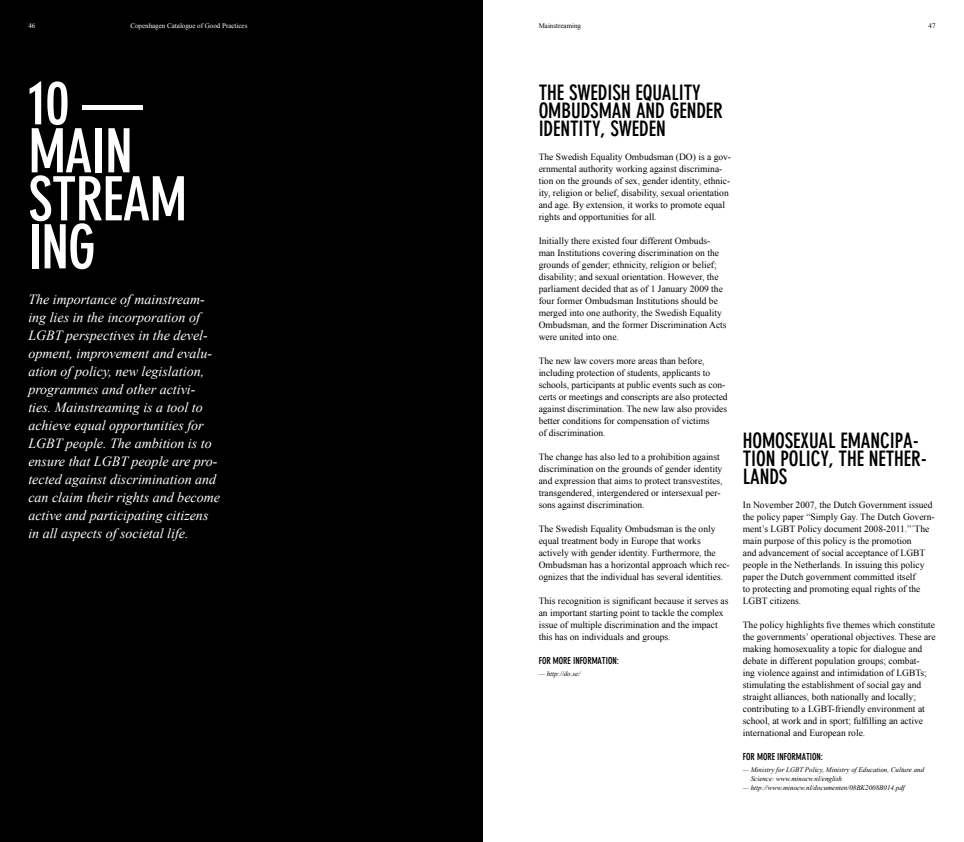
<style>
.page{position:relative;width:964px;height:842px;background:#fff}
.page>*{position:absolute;margin:0;border:0;box-sizing:border-box;transform-origin:0 0}
.t1{font:60px/48px "DIN Neu Gro Bol Con";letter-spacing:-.015em;color:#fff}
.t2{font:21px/18px "DIN Neu Gro Bol Con";letter-spacing:-.005em;color:#000}
.t3{font:italic 14px/18px "Times New Roman";color:#fff}
.t4{font:9.5px/12px "Times New Roman";color:#000}
.t5{font:9.5px "DIN Neu Gro Bol Con";letter-spacing:-.005em;color:#000}
.t6{font:italic 7px/9px "Times New Roman";color:#000}
.t7{font:7px "Times New Roman";color:#fff}
.t8{font:7px "Times New Roman";color:#000}
</style>
<div class="page">
<div style="left:0;top:0;width:482px;height:842px;background:#000"></div>
<p class="t7" style="left:28px;top:21px;width:8px">46</p>
<p class="t7" style="left:130px;top:21px;width:119px">Copenhagen Catalogue of Good Practices</p>
<p class="t8" style="left:539px;top:21px;width:44px">Mainstreaming</p>
<p class="t8" style="left:928px;top:21px;width:8px">47</p>
<p class="t1" style="left:28px;top:79px;width:154px">10 —<br>MAIN<br>STREAM<br>ING</p>
<p class="t3" style="left:28px;top:290px;width:193px">The importance of mainstream&shy;ing lies in the incorporation of<br>LGBT perspectives in the devel&shy;opment, improvement and evalu&shy;ation of policy, new legislation, programmes and other activi&shy;ties. Mainstreaming is a tool to achieve equal opportunities for<br>LGBT people. The ambition is to ensure that LGBT people are pro&shy;tected against discrimination and can claim their rights and become active and participating citizens in all aspects of societal life.</p>
<p class="t2" style="left:539px;top:84px;width:186px">THE SWEDISH EQUALITY<br>OMBUDSMAN AND GENDER<br>IDENTITY, SWEDEN</p>
<p class="t4" style="left:539px;top:151px;width:194px">The Swedish Equality Ombudsman (DO) is a gov&shy;ernmental authority working against discrimina&shy;tion on the grounds of sex, gender identity, ethnic&shy;ity, religion or belief, disability, sexual orientation and age. By extension, it works to promote equal rights and opportunities for all.</p>
<p class="t4" style="left:539px;top:235px;width:189px">Initially there existed four different Ombuds&shy;man Institutions covering discrimination on the grounds of gender; ethnicity, religion or belief; disability; and sexual orientation. However, the parliament decided that as of 1 January 2009 the four former Ombudsman Institutions should be merged into one authority, the Swedish Equality Ombudsman, and the former Discrimination Acts were united into one.</p>
<p class="t4" style="left:539px;top:355px;width:190px">The new law covers more areas than before, including protection of students, applicants to schools, participants at public events such as con&shy;certs or meetings and conscripts are also protected against discrimination. The new law also provides better conditions for compensation of victims<br>of discrimination.</p>
<p class="t4" style="left:539px;top:451px;width:185px">The change has also led to a prohibition against discrimination on the grounds of gender identity and expression that aims to protect transvestites, transgendered, intergendered or intersexual per&shy;sons against discrimination.</p>
<p class="t4" style="left:539px;top:523px;width:192px">The Swedish Equality Ombudsman is the only equal treatment body in Europe that works actively with gender identity. Furthermore, the Ombudsman has a horizontal approach which rec&shy;ognizes that the individual has several identities.</p>
<p class="t4" style="left:539px;top:595px;width:191px">This recognition is significant because it serves as an important starting point to tackle the complex issue of multiple discrimination and the impact this has on individuals and groups.</p>
<p class="t5" style="left:539px;top:655px;width:82px">FOR MORE INFORMATION:</p>
<p class="t6" style="left:539px;top:669px;width:43px">— http://do.se/</p>
<p class="t2" style="left:743px;top:432px;width:186px">HOMOSEXUAL EMANCIPA-<br>TION POLICY, THE NETHER-<br>LANDS</p>
<p class="t4" style="left:743px;top:499px;width:193px">In November 2007, the Dutch Government issued the policy paper “Simply Gay. The Dutch Govern&shy;ment’s LGBT Policy document 2008-2011.”´The main purpose of this policy is the promotion<br>and advancement of social acceptance of LGBT people in the Netherlands. In issuing this policy paper the Dutch government committed itself<br>to protecting and promoting equal rights of the LGBT citizens.</p>
<p class="t4" style="left:743px;top:619px;width:194px">The policy highlights five themes which constitute the governments’ operational objectives. These are making homosexuality a topic for dialogue and debate in different population groups; combat-<br>ing violence against and intimidation of LGBTs; stimulating the establishment of social gay and straight alliances, both nationally and locally; contributing to a LGBT-friendly environment at school, at work and in sport; fulfilling an active international and European role.</p>
<p class="t5" style="left:743px;top:751px;width:82px">FOR MORE INFORMATION:</p>
<p class="t6" style="left:751px;top:765px;width:175px;text-indent:-8px">— Ministry for LGBT Policy, Ministry of Education, Culture and<br>Science: www.minocw.nl/english</p>
<p class="t6" style="left:743px;top:783px;width:163px">— http://www.minocw.nl/documenten/08BK2008B014.pdf</p>
</div>
